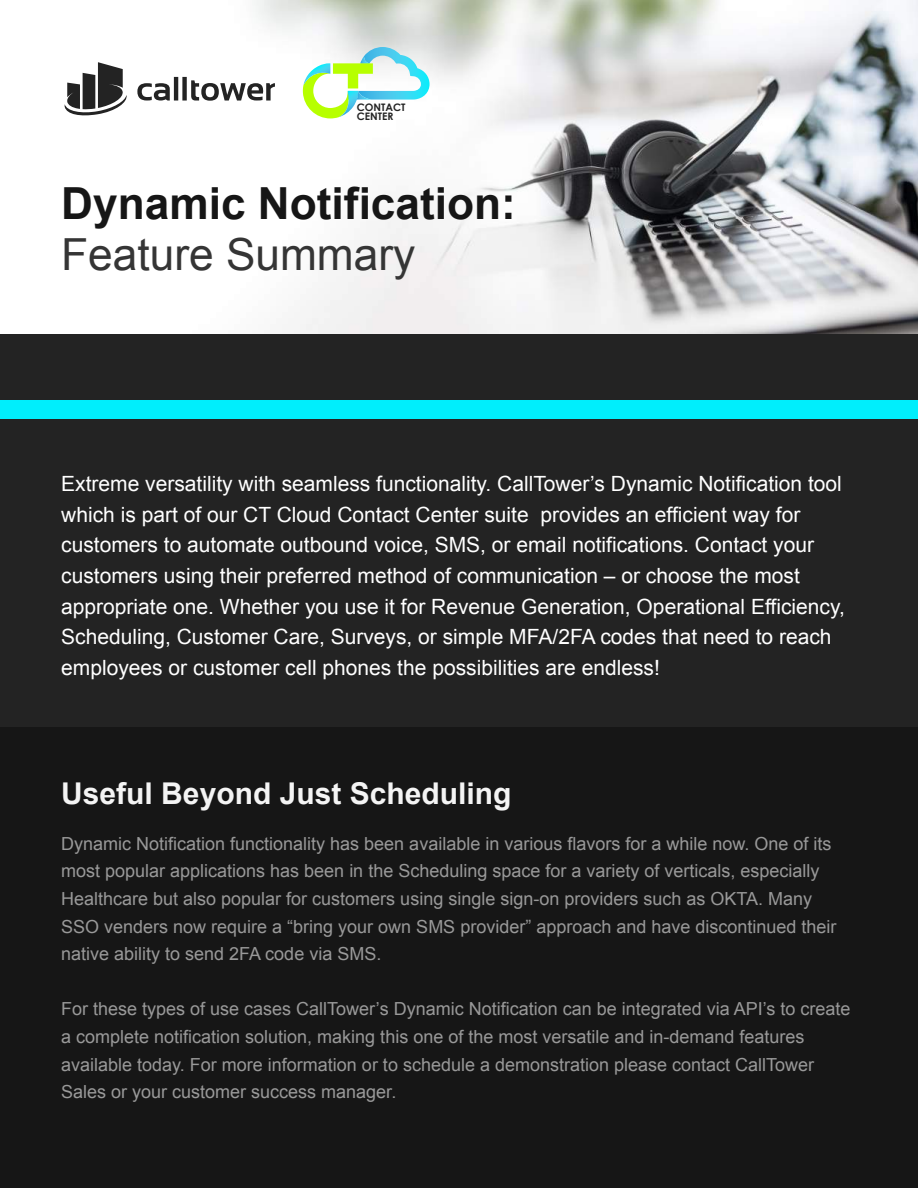
<style>
.page{position:relative;width:918px;height:1188px;background:#161616}
.page>*{position:absolute;margin:0;border:0;box-sizing:border-box;transform-origin:0 0}
.t1{font:700 44.25px "Arial";color:#161616}
.t2{font:44.25px "Arial";color:#353535}
.t3{font:700 30px "Arial";color:#f4f4f4}
.t4{font:21px/30.6px "Arial";color:#fff}
.t5{font:18px/27.6px "Arial";color:#999}
.t6{font:700 10.35px/8.9px "Century Gothic";color:#232323}
</style>
<div class="page">
<img style="left:0;top:0;width:918px;height:335px">
<svg style="left:303px;top:47px;width:127px;height:71px"></svg>
<svg style="left:137px;top:77px;width:138px;height:24px"></svg>
<svg style="left:65px;top:62px;width:63px;height:53px"></svg>
<div style="left:0;top:335px;width:918px;height:392px;background:#232323"></div>
<div style="left:0;top:400px;width:918px;height:19px;background:#00eefc"></div>
<p class="t6" style="left:357px;top:103px;width:50px">CONTACT<br>CENTER</p>
<h1 class="t1" style="left:61px;top:174px;width:456px">Dynamic Notification:</h1>
<h1 class="t2" style="left:61px;top:225px;width:355px">Feature Summary</h1>
<p class="t4" style="left:61px;top:469px;width:785px">Extreme versatility with seamless functionality. CallTower’s Dynamic Notification tool which is part of our CT Cloud Contact Center suite provides an efficient way for customers to automate outbound voice, SMS, or email notifications. Contact your customers using their preferred method of communication – or choose the most appropriate one. Whether you use it for Revenue Generation, Operational Efficiency, Scheduling, Customer Care, Surveys, or simple MFA/2FA codes that need to reach employees or customer cell phones the possibilities are endless!</p>
<h2 class="t3" style="left:61px;top:774px;width:452px">Useful Beyond Just Scheduling</h2>
<p class="t5" style="left:61px;top:830px;width:777px">Dynamic Notification functionality has been available in various flavors for a while now. One of its most popular applications has been in the Scheduling space for a variety of verticals, especially Healthcare but also popular for customers using single sign-on providers such as OKTA. Many SSO venders now require a “bring your own SMS provider” approach and have discontinued their native ability to send 2FA code via SMS.</p>
<p class="t5" style="left:61px;top:995px;width:791px">For these types of use cases CallTower’s Dynamic Notification can be integrated via API’s to create a complete notification solution, making this one of the most versatile and in-demand features available today. For more information or to schedule a demonstration please contact CallTower Sales or your customer success manager.</p>
</div>
